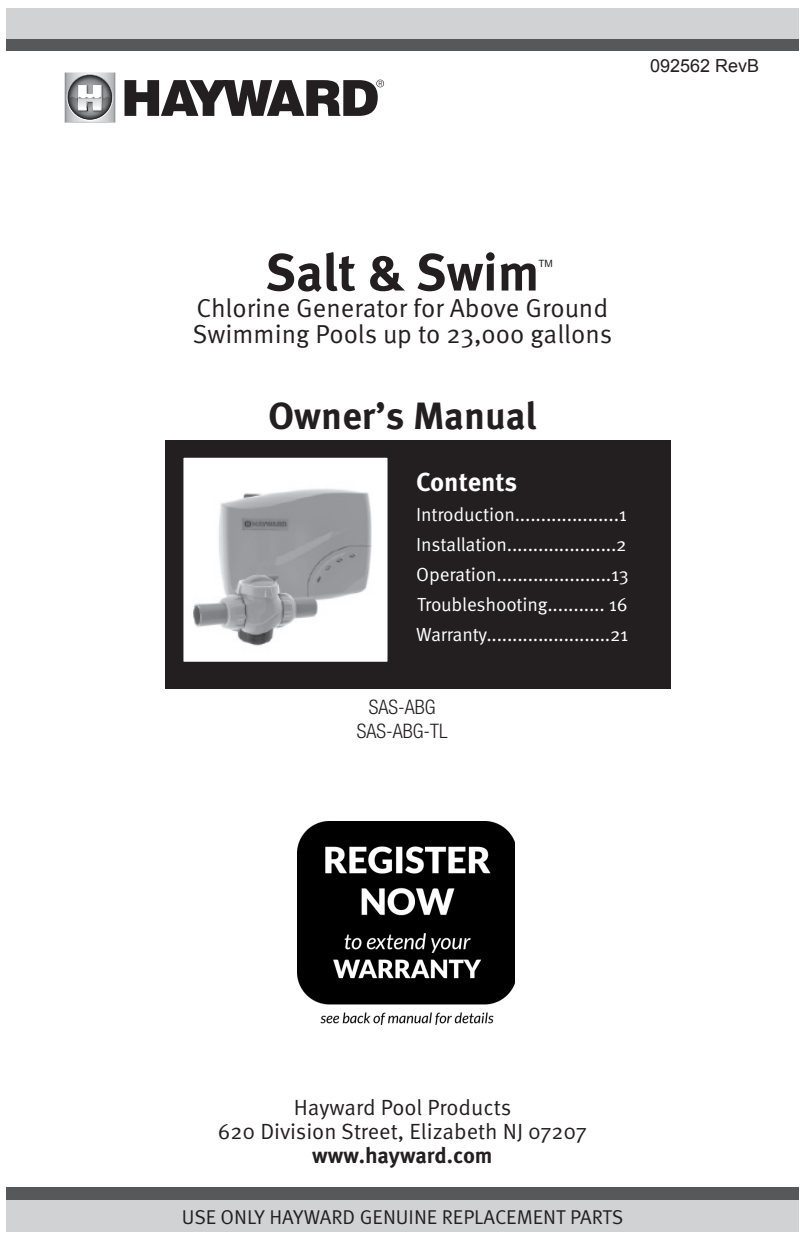
<style>
.page{position:relative;width:807px;height:1239px;background:#fff}
.page>*{position:absolute;margin:0;border:0;box-sizing:border-box;transform-origin:0 0}
.Body_text{font:700 52px "Meta OT";color:#231f20}
.t1{font:700 38px "Meta OT";color:#231f20}
.Body_text-2{font:26px "Meta OT Norm";color:#231f20}
.t2{font:700 26px "Meta OT";color:#fff}
.t3{font:22px "Meta OT Norm";color:#231f20}
.t4{font:700 22px "Meta OT";letter-spacing:-.005em;color:#231f20}
.t5{font:20px "Meta OT Norm";color:#231f20}
.t6{font:300 condensed 20px "Helvetica Neue LT Std";color:#231f20}
.t7{font:19px "Meta OT Norm";letter-spacing:-.01em;color:#fff}
.t8{font:18px "Arial";color:#231f20}
.warrantys{font:10px "Arial";color:#231f20}
</style>
<div class="page">
<div style="left:165px;top:440px;width:505px;height:248px;background:#231f20"></div>
<div style="left:182px;top:457px;width:206px;height:205px;background:#fff"></div>
<div style="left:181px;top:456px;width:208px;height:207px;border:2px solid #231f20"></div>
<img style="left:193px;top:488px;width:179px;height:158px">
<img style="left:297px;top:821px;width:217px;height:203px">
<div style="left:6px;top:1199px;width:792px;height:32px;background:#d1d2d4"></div>
<div style="left:6px;top:1187px;width:792px;height:12px;background:#57585a"></div>
<div style="left:6px;top:8px;width:792px;height:31px;background:#d1d2d4"></div>
<div style="left:6px;top:39px;width:792px;height:11px;background:#57585a"></div>
<svg style="left:124px;top:80px;width:260px;height:36px"></svg>
<img style="left:64px;top:72px;width:52px;height:51px">
<img style="left:65px;top:72px;width:50px;height:49px">
<img style="left:67px;top:74px;width:46px;height:46px">
<img style="left:68px;top:119px;width:44px;height:1px">
<img style="left:68px;top:75px;width:44px;height:1px">
<img style="left:111px;top:76px;width:1px;height:43px">
<img style="left:68px;top:76px;width:1px;height:43px">
<img style="left:69px;top:118px;width:42px;height:1px">
<img style="left:69px;top:76px;width:42px;height:1px">
<img style="left:110px;top:77px;width:1px;height:41px">
<img style="left:69px;top:77px;width:1px;height:41px">
<img style="left:70px;top:117px;width:40px;height:1px">
<img style="left:70px;top:77px;width:40px;height:1px">
<img style="left:109px;top:78px;width:1px;height:39px">
<img style="left:70px;top:78px;width:1px;height:39px">
<img style="left:71px;top:116px;width:38px;height:1px">
<img style="left:71px;top:78px;width:38px;height:1px">
<img style="left:72px;top:115px;width:36px;height:1px">
<img style="left:72px;top:79px;width:36px;height:1px">
<img style="left:73px;top:114px;width:34px;height:1px">
<img style="left:73px;top:80px;width:34px;height:1px">
<img style="left:74px;top:81px;width:32px;height:1px">
<img style="left:74px;top:113px;width:32px;height:1px">
<img style="left:75px;top:82px;width:30px;height:1px">
<img style="left:75px;top:83px;width:30px;height:30px">
<img style="left:75px;top:83px;width:29px;height:1px">
<img style="left:76px;top:111px;width:27px;height:1px">
<img style="left:76px;top:84px;width:27px;height:1px">
<svg style="left:68px;top:85px;width:44px;height:26px"></svg>
<svg style="left:65px;top:121px;width:50px;height:2px"></svg>
<svg style="left:65px;top:73px;width:50px;height:1px"></svg>
<p class="t8" style="left:650px;top:54px;width:111px">092562 RevB</p>
<p class="Body_text" style="left:265px;top:241px;width:276px">Salt &amp; Swim</p>
<p class="Body_text-2" style="left:196px;top:292px;width:413px">Chlorine Generator for Above Ground</p>
<p class="Body_text-2" style="left:192px;top:318px;width:421px">Swimming Pools up to 23,ooo gallons</p>
<p class="warrantys" style="left:538px;top:257px;width:16px">TM</p>
<p class="t1" style="left:268px;top:393px;width:270px">Owner’s Manual</p>
<p class="t2" style="left:416px;top:466px;width:102px">Contents</p>
<p class="t7" style="left:416px;top:503px;width:212px">Introduction....................1</p>
<p class="t7" style="left:416px;top:533px;width:212px">Installation.....................2</p>
<p class="t7" style="left:416px;top:563px;width:214px">Operation......................13</p>
<p class="t7" style="left:417px;top:593px;width:212px">Troubleshooting........... 16</p>
<p class="t7" style="left:416px;top:623px;width:213px">Warranty........................21</p>
<p class="t6" style="left:369px;top:695px;width:68px">SAS-ABG</p>
<p class="t6" style="left:357px;top:719px;width:92px">SAS-ABG-TL</p>
<p class="t3" style="left:294px;top:1094px;width:219px">Hayward Pool Products</p>
<p class="t3" style="left:218px;top:1118px;width:370px">620 Division Street, Elizabeth NJ 07207</p>
<p class="t4" style="left:312px;top:1141px;width:182px">www.hayward.com</p>
<p class="t5" style="left:182px;top:1205px;width:443px">USE ONLY HAYWARD GENUINE REPLACEMENT PARTS</p>
</div>
